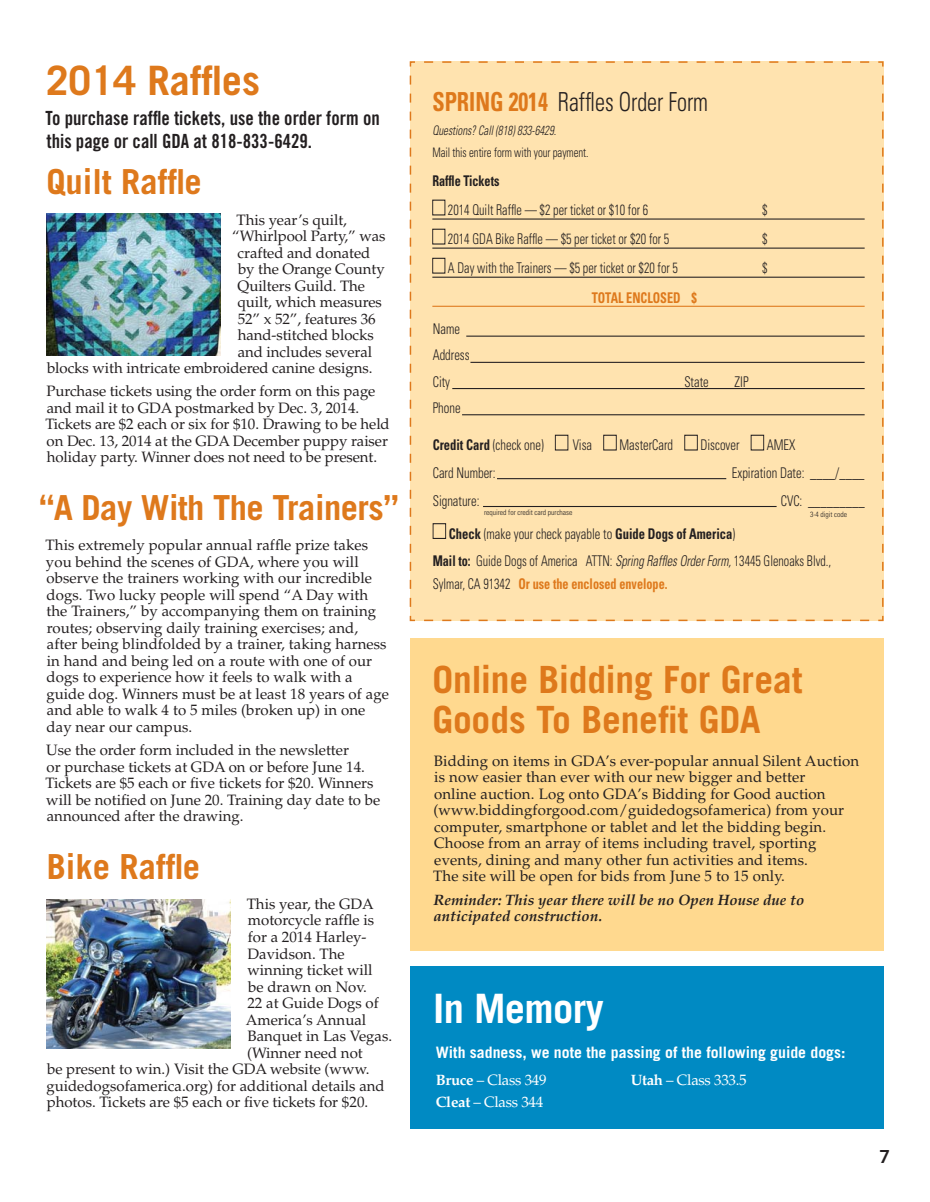
<style>
.page{position:relative;width:930px;height:1202px;background:#fff}
.page>*{position:absolute;margin:0;border:0;box-sizing:border-box;transform-origin:0 0}
.t1{font:700 40.5px "Trade Gothic";color:#de791c}
.t2{font:700 40.5px "Trade Gothic";letter-spacing:-.015em;color:#fff}
.t3{font:700 37.5px/40.5px "Trade Gothic";letter-spacing:-.005em;color:#de791c}
.t4{font:700 34.5px "Trade Gothic";letter-spacing:-.015em;color:#de791c}
.t5{font:300 condensed 26.25px "Univers";color:#231f20;scale:.85 1}
.t6{font:19.5px/22.5px "Trade Gothic Bold Cond Twenty";color:#231f20}
.t7{font:18px "Trade Gothic Bold Two";color:#231f20}
.t8{font:700 15.75px "Trade Gothic";color:#fff}
.t9{font:15px/16.5px "Palatino";color:#231f20}
.t10{font:italic 700 15px/16.5px "Palatino";color:#231f20}
.t11{font:15px/22px "Palatino";letter-spacing:-.02em;color:#fff}
.t12{font:300 condensed 14.85px "Univers";color:#231f20;scale:.83 1}
.t13{font:700 condensed 14.85px "Univers";color:#de791c;scale:.83 1}
.t14{font:300 condensed 14.7px/26.2px "Univers";color:#231f20;scale:.85 1}
.t15{font:700 condensed 14.7px "Univers";color:#de791c;scale:.83 1}
.t16{font:700 condensed 14.7px "Univers";color:#231f20;scale:.85 1}
.t17{font:700 condensed 14.7px "Univers";color:#231f20;scale:.83 1}
.t18{font:300 condensed 13.05px "Univers";letter-spacing:-.005em;color:#231f20;scale:.83 1}
.t19{font:italic 300 condensed 13.05px "Univers";color:#231f20;scale:.83 1}
.t20{font:300 condensed 7.5px "Univers";color:#231f20}
.s1{font-weight:700;color:#de791c}
.s2{font-weight:300}
.s3{font-weight:700}
.s4{font-style:italic}
.s5{font-weight:300;color:#231f20}
</style>
<div class="page">
<div style="left:409px;top:61px;width:474px;height:560px;background:#ffe3af"></div>
<svg style="left:409px;top:74px;width:6px;height:547px"></svg>
<svg style="left:424px;top:614px;width:460px;height:7px"></svg>
<svg style="left:878px;top:61px;width:6px;height:547px"></svg>
<svg style="left:409px;top:61px;width:461px;height:7px"></svg>
<hr style="left:432px;top:219px;width:432px;height:1px;background:#231f20">
<hr style="left:432px;top:248px;width:432px;height:1px;background:#231f20">
<hr style="left:432px;top:277px;width:432px;height:1px;background:#231f20">
<hr style="left:432px;top:306px;width:432px;height:1px;background:#de791c">
<div style="left:432px;top:200px;width:13px;height:15px;border:1px solid #231f20"></div>
<div style="left:432px;top:229px;width:13px;height:15px;border:1px solid #231f20"></div>
<div style="left:432px;top:258px;width:13px;height:15px;border:1px solid #231f20"></div>
<hr style="left:466px;top:336px;width:398px;height:1px;background:#231f20">
<hr style="left:470px;top:362px;width:394px;height:1px;background:#231f20">
<hr style="left:452px;top:388px;width:412px;height:1px;background:#231f20">
<hr style="left:462px;top:414px;width:402px;height:1px;background:#231f20">
<hr style="left:497px;top:478px;width:229px;height:1px;background:#231f20">
<hr style="left:483px;top:506px;width:293px;height:1px;background:#231f20">
<div style="left:555px;top:435px;width:13px;height:15px;border:1px solid #231f20"></div>
<div style="left:603px;top:435px;width:13px;height:15px;border:1px solid #231f20"></div>
<div style="left:684px;top:435px;width:13px;height:15px;border:1px solid #231f20"></div>
<div style="left:750px;top:435px;width:14px;height:15px;border:1px solid #231f20"></div>
<div style="left:432px;top:523px;width:14px;height:15px;border:1px solid #231f20"></div>
<div style="left:409px;top:966px;width:474px;height:162px;background:#008ac3"></div>
<img style="left:46px;top:214px;width:175px;height:141px">
<img style="left:46px;top:899px;width:185px;height:148px">
<div style="left:409px;top:638px;width:474px;height:313px;background:#ffd98f"></div>
<h1 class="t1" style="left:46px;top:66px;width:215px">2014 Raffles</h1>
<h3 class="t6" style="left:46px;top:109px;width:336px">To purchase raffle tickets, use the order form on this page or call GDA at 818-833-6429.</h3>
<h3 class="t4" style="left:46px;top:169px;width:157px">Quilt Raffle</h3>
<p class="t9" style="left:236px;top:213px;width:112px">This year’s quilt,</p>
<p class="t9" style="left:232px;top:229px;width:155px">“Whirlpool Party,” was</p>
<p class="t9" style="left:237px;top:246px;width:134px">crafted and donated</p>
<p class="t9" style="left:238px;top:262px;width:148px">by the Orange County</p>
<p class="t9" style="left:238px;top:279px;width:129px">Quilters Guild. The</p>
<p class="t9" style="left:237px;top:295px;width:146px">quilt, which measures</p>
<p class="t9" style="left:238px;top:312px;width:139px">52” x 52”, features 36</p>
<p class="t9" style="left:238px;top:328px;width:137px">hand-stitched blocks</p>
<p class="t9" style="left:238px;top:345px;width:136px">and includes several</p>
<p class="t9" style="left:47px;top:361px;width:327px">blocks with intricate embroidered canine designs.</p>
<p class="t9" style="left:46px;top:384px;width:345px">Purchase tickets using the order form on this page and mail it to GDA postmarked by Dec. 3, 2014.<br>Tickets are $2 each or six for $10. Drawing to be held on Dec. 13, 2014 at the GDA December puppy raiser holiday party. Winner does not need to be present.</p>
<h3 class="t4" style="left:39px;top:495px;width:361px">“A Day With The Trainers”</h3>
<p class="t9" style="left:46px;top:538px;width:345px">This extremely popular annual raffle prize takes you behind the scenes of GDA, where you will observe the trainers working with our incredible dogs. Two lucky people will spend “A Day with the Trainers,” by accompanying them on training routes; observing daily training exercises; and, after being blindfolded by a trainer, taking harness in hand and being led on a route with one of our dogs to experience how it feels to walk with a guide dog. Winners must be at least 18 years of age and able to walk 4 to 5 miles (broken up) in one day near our campus.</p>
<p class="t9" style="left:46px;top:743px;width:336px">Use the order form included in the newsletter<br>or purchase tickets at GDA on or before June 14.<br>Tickets are $5 each or five tickets for $20. Winners will be notified on June 20. Training day date to be announced after the drawing.</p>
<h3 class="t4" style="left:47px;top:853px;width:155px">Bike Raffle</h3>
<p class="t9" style="left:247px;top:897px;width:129px">This year, the GDA</p>
<p class="t9" style="left:248px;top:913px;width:128px">motorcycle raffle is</p>
<p class="t9" style="left:248px;top:930px;width:120px">for a 2014 Harley-</p>
<p class="t9" style="left:247px;top:946px;width:99px">Davidson. The</p>
<p class="t9" style="left:247px;top:963px;width:127px">winning ticket will</p>
<p class="t9" style="left:248px;top:979px;width:120px">be drawn on Nov.</p>
<p class="t9" style="left:247px;top:996px;width:133px">22 at Guide Dogs of</p>
<p class="t9" style="left:246px;top:1012px;width:122px">America’s Annual</p>
<p class="t9" style="left:247px;top:1029px;width:146px">Banquet in Las Vegas.</p>
<p class="t9" style="left:247px;top:1045px;width:117px">(Winner need not</p>
<p class="t9" style="left:47px;top:1062px;width:324px">be present to win.) Visit the GDA website (www.</p>
<p class="t9" style="left:46px;top:1078px;width:340px">guidedogsofamerica.org) for additional details and</p>
<p class="t9" style="left:47px;top:1095px;width:323px">photos. Tickets are $5 each or five tickets for $20.</p>
<h3 class="t5" style="left:432px;top:92px;width:326px"><span class="s1">SPRING 2014</span> Raffles Order Form</h3>
<p class="t19" style="left:432px;top:126px;width:151px">Questions? Call (818) 833-6429.</p>
<p class="t18" style="left:432px;top:147px;width:190px">Mail this entire form with your payment.</p>
<p class="t17" style="left:432px;top:176px;width:82px">Raffle Tickets</p>
<p class="t12" style="left:448px;top:204px;width:243px">2014 Quilt Raffle — $2 per ticket or $10 for 6</p>
<p class="t12" style="left:762px;top:204px;width:8px">$</p>
<p class="t12" style="left:448px;top:234px;width:268px">2014 GDA Bike Raffle — $5 per ticket or $20 for 5</p>
<p class="t12" style="left:762px;top:234px;width:8px">$</p>
<p class="t12" style="left:448px;top:263px;width:278px">A Day with the Trainers — $5 per ticket or $20 for 5</p>
<p class="t12" style="left:762px;top:263px;width:8px">$</p>
<p class="t13" style="left:591px;top:292px;width:128px">TOTAL ENCLOSED $</p>
<p class="t14" style="left:432px;top:317px;width:45px">Name<br>Address<br>City</p>
<p class="t14" style="left:684px;top:369px;width:30px">State</p>
<p class="t14" style="left:734px;top:369px;width:18px">ZIP</p>
<p class="t14" style="left:432px;top:396px;width:34px">Phone</p>
<p class="t16" style="left:432px;top:439px;width:132px">Credit Card <span class="s2">(check one)</span></p>
<p class="t14" style="left:573px;top:433px;width:24px">Visa</p>
<p class="t14" style="left:619px;top:433px;width:65px">MasterCard</p>
<p class="t14" style="left:700px;top:433px;width:48px">Discover</p>
<p class="t14" style="left:766px;top:433px;width:35px">AMEX</p>
<p class="t14" style="left:432px;top:461px;width:75px">Card Number:</p>
<p class="t14" style="left:731px;top:461px;width:158px">Expiration Date: ____/____</p>
<p class="t14" style="left:432px;top:489px;width:57px">Signature:</p>
<p class="t14" style="left:780px;top:489px;width:100px">CVC: _________</p>
<p class="t14" style="left:432px;top:521px;width:470px;line-height:27px;text-indent:16px"><span class="s3">Check</span> (make your check payable to <span class="s3">Guide Dogs of America</span>)<br><span class="s3">Mail to:</span> Guide Dogs of America ATTN: <span class="s4">Spring Raffles Order Form,</span> 13445 Glenoaks Blvd.,</p>
<p class="t15" style="left:432px;top:578px;width:284px"><span class="s5">Sylmar, CA 91342</span> Or use the enclosed envelope.</p>
<p class="t20" style="left:484px;top:509px;width:90px">required for credit card purchase</p>
<p class="t20" style="left:810px;top:511px;width:39px">3-4 digit code</p>
<h2 class="t3" style="left:432px;top:662px;width:372px">Online Bidding For Great<br>Goods To Benefit GDA</h2>
<p class="t9" style="left:433px;top:754px;width:427px">Bidding on items in GDA’s ever-popular annual Silent Auction is now easier than ever with our new bigger and better<br>online auction. Log onto GDA’s Bidding for Good auction (www.biddingforgood.com/guidedogsofamerica) from your computer, smartphone or tablet and let the bidding begin.<br>Choose from an array of items including travel, sporting events, dining and many other fun activities and items.<br>The site will be open for bids from June 5 to 15 only.</p>
<p class="t10" style="left:433px;top:892px;width:372px">Reminder: This year there will be no Open House due to anticipated construction.</p>
<h1 class="t2" style="left:433px;top:993px;width:172px">In Memory</h1>
<p class="t8" style="left:436px;top:1045px;width:411px">With sadness, we note the passing of the following guide dogs:</p>
<p class="t11" style="left:436px;top:1070px;width:112px"><span class="s3">Bruce</span> – Class 349<br><span class="s3">Cleat</span> – Class 344</p>
<p class="t11" style="left:630px;top:1070px;width:117px"><span class="s3">Utah</span> – Class 333.5</p>
<p class="t7" style="left:879px;top:1149px;width:12px">7</p>
</div>
